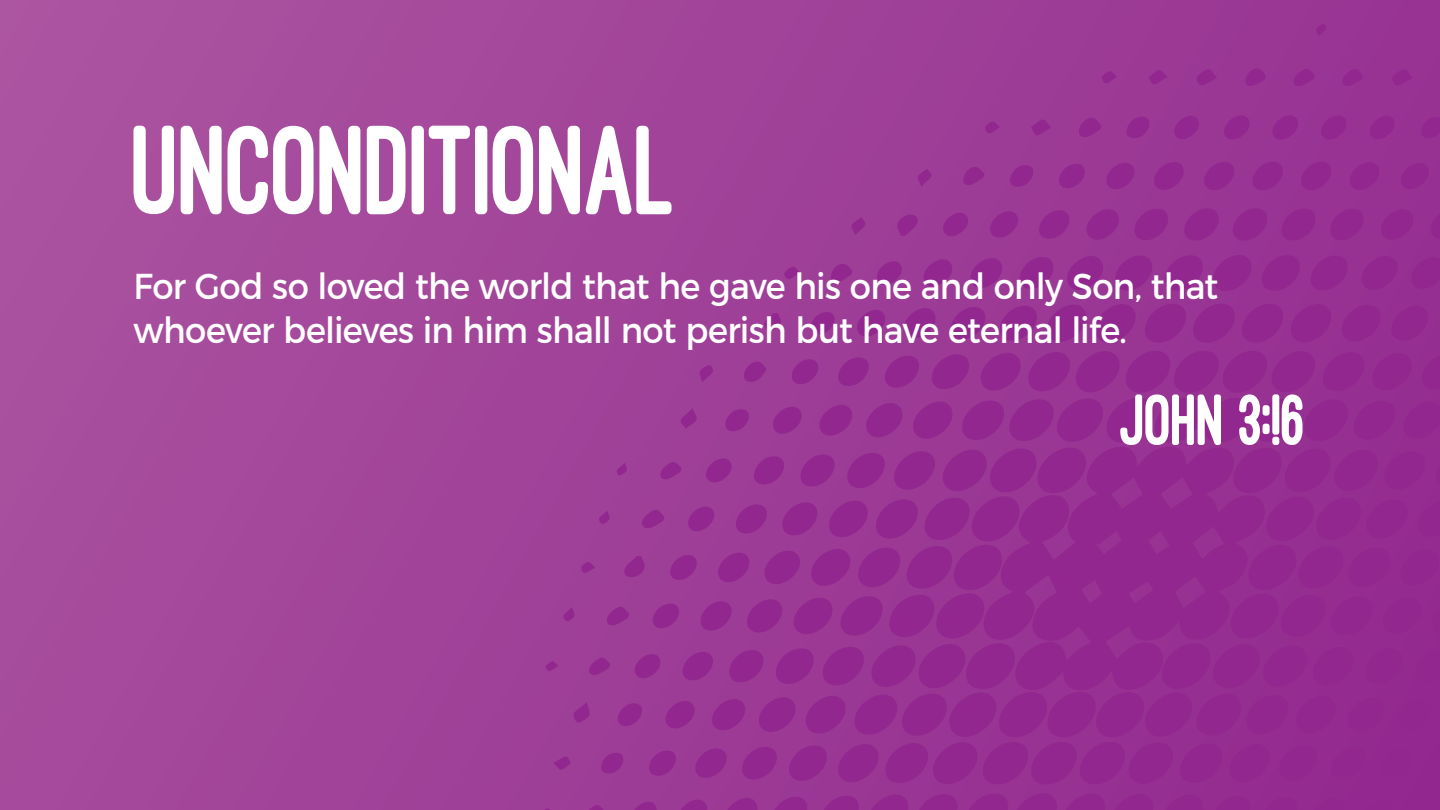
<style>
.page{position:relative;width:1440px;height:810px;background:#fff}
.page>*{position:absolute;margin:0;border:0;box-sizing:border-box;transform-origin:0 0}
.t1{font:800 131.25px "Ostrich Sans";letter-spacing:-.03em;color:#fff;scale:.94 1}
.t2{font:800 75px "Ostrich Sans";color:#fff;scale:.94 1}
.t3{font:36px/43.2px "Montserrat";letter-spacing:-.02em;color:#fff;scale:.94 1}
</style>
<div class="page">
<div style="left:0;top:0;width:1440px;height:810px;background:linear-gradient(to right,#a8509e,#973292)"></div>
<svg style="left:1045px;top:304px;width:338px;height:39px;background:#942c90"></svg>
<svg style="left:1113px;top:255px;width:42px;height:36px;background:#942c90"></svg>
<svg style="left:1163px;top:255px;width:42px;height:36px;background:#942b90"></svg>
<svg style="left:1211px;top:255px;width:91px;height:36px;background:#942b90"></svg>
<svg style="left:818px;top:793px;width:434px;height:17px;background:#942b90"></svg>
<svg style="left:997px;top:306px;width:42px;height:35px"></svg>
<svg style="left:1389px;top:306px;width:42px;height:35px"></svg>
<svg style="left:1308px;top:255px;width:42px;height:36px;background:#932a90"></svg>
<svg style="left:1065px;top:256px;width:40px;height:34px"></svg>
<svg style="left:1359px;top:256px;width:41px;height:34px"></svg>
<svg style="left:770px;top:797px;width:40px;height:13px"></svg>
<svg style="left:948px;top:307px;width:40px;height:33px"></svg>
<svg style="left:1230px;top:208px;width:39px;height:33px"></svg>
<svg style="left:1439px;top:307px;width:1px;height:32px"></svg>
<svg style="left:1182px;top:208px;width:39px;height:33px"></svg>
<svg style="left:1260px;top:797px;width:40px;height:13px"></svg>
<svg style="left:1279px;top:208px;width:39px;height:33px"></svg>
<svg style="left:1017px;top:257px;width:39px;height:32px"></svg>
<svg style="left:1409px;top:257px;width:31px;height:32px"></svg>
<svg style="left:1328px;top:209px;width:38px;height:31px"></svg>
<svg style="left:1132px;top:208px;width:38px;height:33px"></svg>
<svg style="left:1085px;top:209px;width:36px;height:31px"></svg>
<svg style="left:723px;top:798px;width:36px;height:12px"></svg>
<svg style="left:1310px;top:798px;width:37px;height:12px"></svg>
<svg style="left:901px;top:308px;width:37px;height:30px"></svg>
<svg style="left:1379px;top:209px;width:36px;height:31px"></svg>
<svg style="left:969px;top:258px;width:35px;height:30px"></svg>
<svg style="left:1037px;top:210px;width:34px;height:29px"></svg>
<svg style="left:1250px;top:162px;width:35px;height:28px"></svg>
<svg style="left:1348px;top:162px;width:33px;height:28px"></svg>
<svg style="left:1299px;top:162px;width:34px;height:28px"></svg>
<svg style="left:1202px;top:162px;width:34px;height:28px"></svg>
<svg style="left:1152px;top:162px;width:34px;height:28px"></svg>
<svg style="left:1429px;top:210px;width:11px;height:29px"></svg>
<svg style="left:676px;top:799px;width:33px;height:11px"></svg>
<svg style="left:922px;top:259px;width:32px;height:28px"></svg>
<svg style="left:855px;top:310px;width:32px;height:27px"></svg>
<svg style="left:1105px;top:163px;width:31px;height:27px"></svg>
<svg style="left:1362px;top:800px;width:33px;height:10px"></svg>
<svg style="left:1399px;top:163px;width:32px;height:26px"></svg>
<svg style="left:988px;top:211px;width:32px;height:27px"></svg>
<svg style="left:1271px;top:115px;width:29px;height:25px"></svg>
<svg style="left:1057px;top:163px;width:30px;height:26px"></svg>
<svg style="left:630px;top:802px;width:28px;height:8px"></svg>
<svg style="left:1222px;top:115px;width:29px;height:25px"></svg>
<svg style="left:1319px;top:115px;width:29px;height:25px"></svg>
<svg style="left:1368px;top:116px;width:28px;height:23px"></svg>
<svg style="left:941px;top:213px;width:29px;height:24px"></svg>
<svg style="left:1173px;top:116px;width:27px;height:23px"></svg>
<svg style="left:875px;top:261px;width:28px;height:24px"></svg>
<svg style="left:809px;top:312px;width:27px;height:23px"></svg>
<svg style="left:1414px;top:802px;width:26px;height:8px"></svg>
<svg style="left:1419px;top:117px;width:21px;height:21px"></svg>
<svg style="left:1125px;top:117px;width:26px;height:21px"></svg>
<svg style="left:1008px;top:165px;width:26px;height:22px"></svg>
<svg style="left:897px;top:215px;width:23px;height:21px"></svg>
<svg style="left:1078px;top:117px;width:24px;height:21px"></svg>
<svg style="left:829px;top:263px;width:24px;height:20px"></svg>
<svg style="left:1244px;top:67px;width:22px;height:20px"></svg>
<svg style="left:1292px;top:69px;width:23px;height:18px"></svg>
<svg style="left:1340px;top:69px;width:23px;height:18px"></svg>
<svg style="left:962px;top:166px;width:23px;height:20px"></svg>
<svg style="left:582px;top:805px;width:23px;height:5px"></svg>
<svg style="left:764px;top:313px;width:18px;height:18px"></svg>
<svg style="left:1391px;top:69px;width:22px;height:17px"></svg>
<svg style="left:1196px;top:69px;width:21px;height:17px"></svg>
<svg style="left:1031px;top:119px;width:20px;height:17px"></svg>
<svg style="left:1149px;top:70px;width:19px;height:15px"></svg>
<svg style="left:784px;top:266px;width:16px;height:13px"></svg>
<svg style="left:917px;top:169px;width:15px;height:17px"></svg>
<svg style="left:850px;top:217px;width:16px;height:18px"></svg>
<svg style="left:1102px;top:71px;width:15px;height:13px"></svg>
<svg style="left:985px;top:121px;width:15px;height:13px"></svg>
<svg style="left:540px;top:808px;width:13px;height:2px"></svg>
<svg style="left:1316px;top:24px;width:11px;height:12px"></svg>
<svg style="left:545px;top:350px;width:895px;height:435px;background:#963092"></svg>
<h1 class="t1" style="left:134px;top:101px;width:580px">UNCONDITIONAL</h1>
<p class="t3" style="left:134px;top:265px;width:1156px">For God so loved the world that he gave his one and only Son, that whoever believes in him shall not perish but have eternal life.</p>
<h2 class="t2" style="left:1121px;top:380px;width:200px">JOHN 3:!6</h2>
</div>
